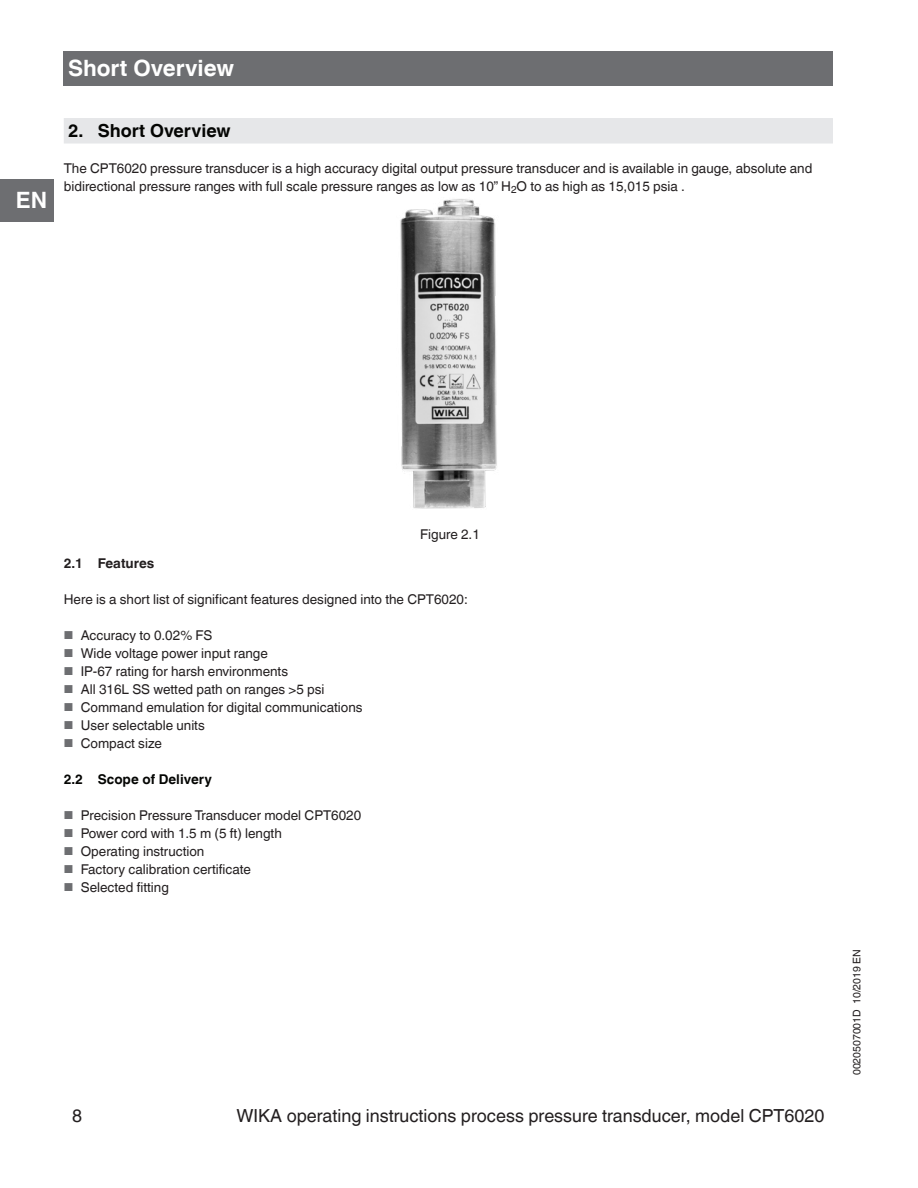
<style>
.page{position:relative;width:918px;height:1188px;background:#fff}
.page>*{position:absolute;margin:0;border:0;box-sizing:border-box;transform-origin:0 0}
.t1{font:700 22.5px "Helvetica World";color:#fff}
.t2{font:18px "Helvetica World";color:#231f20}
.t3{font:700 18px "Helvetica World";color:#040503}
.t4{font:13.5px/18px "Helvetica World";color:#231f20}
.t5{font:700 13.5px "Helvetica World";color:#040503}
.t6{font:700 13.5px "Helvetica World";color:#231f20}
.t7{font:10.5px "Helvetica World";color:#231f20}
.s1{font-size:11.55px;color:#6d6e71}
</style>
<div class="page">
<div style="left:64px;top:51px;width:769px;height:34px;background:#6d6e71"></div>
<div style="left:0;top:179px;width:54px;height:42px;background:#6d6e71"></div>
<div style="left:64px;top:118px;width:769px;height:26px;background:#e6e7e9"></div>
<img style="left:400px;top:199px;width:97px;height:310px">
<h1 class="t1" style="left:68px;top:59px;width:168px">Short Overview</h1>
<h1 class="t1" style="left:16px;top:187px;width:33px">EN</h1>
<h2 class="t3" style="left:68px;top:124px;width:164px">2. Short Overview</h2>
<p class="t4" style="left:64px;top:161px;width:750px">The CPT6020 pressure transducer is a high accuracy digital output pressure transducer and is available in gauge, absolute and bidirectional pressure ranges with full scale pressure ranges as low as 10” H<sub>2</sub>O to as high as 15,015 psia .</p>
<p class="t4" style="left:420px;top:526px;width:61px">Figure 2.1</p>
<p class="t6" style="left:64px;top:557px;width:92px">2.1 Features</p>
<p class="t4" style="left:64px;top:591px;width:406px">Here is a short list of significant features designed into the CPT6020:</p>
<p class="t4" style="left:64px;top:627px;width:150px"><span class="s1">■</span> Accuracy to 0.02% FS</p>
<p class="t4" style="left:64px;top:645px;width:206px"><span class="s1">■</span> Wide voltage power input range</p>
<p class="t4" style="left:64px;top:663px;width:226px"><span class="s1">■</span> IP-67 rating for harsh environments</p>
<p class="t4" style="left:64px;top:681px;width:262px"><span class="s1">■</span> All 316L SS wetted path on ranges &gt;5 psi</p>
<p class="t4" style="left:64px;top:699px;width:300px"><span class="s1">■</span> Command emulation for digital communications</p>
<p class="t4" style="left:64px;top:717px;width:143px"><span class="s1">■</span> User selectable units</p>
<p class="t4" style="left:64px;top:735px;width:100px"><span class="s1">■</span> Compact size</p>
<p class="t5" style="left:64px;top:773px;width:150px">2.2 Scope of Delivery</p>
<p class="t4" style="left:64px;top:807px;width:299px"><span class="s1">■</span> Precision Pressure Transducer model CPT6020</p>
<p class="t4" style="left:64px;top:825px;width:220px"><span class="s1">■</span> Power cord with 1.5 m (5 ft) length</p>
<p class="t4" style="left:64px;top:843px;width:142px"><span class="s1">■</span> Operating instruction</p>
<p class="t4" style="left:64px;top:861px;width:189px"><span class="s1">■</span> Factory calibration certificate</p>
<p class="t4" style="left:64px;top:879px;width:107px"><span class="s1">■</span> Selected fitting</p>
<h2 class="t2" style="left:72px;top:1109px;width:12px">8</h2>
<h2 class="t2" style="left:236px;top:1109px;width:590px">WIKA operating instructions process pressure transducer, model CPT6020</h2>
<p class="t7" style="left:853px;top:1075px;width:128px;rotate:-90deg">0020507001D 10/2019 EN</p>
</div>
